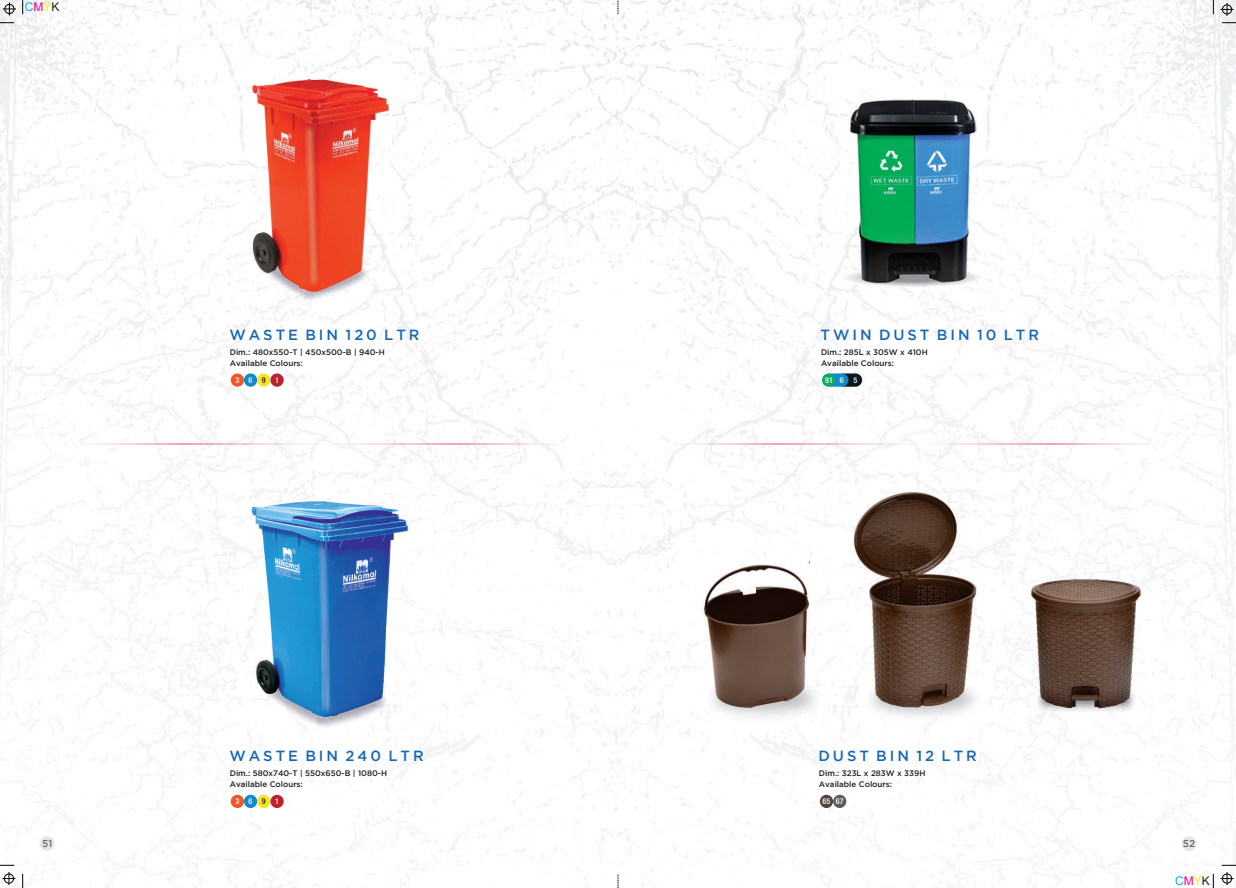
<style>
.page{position:relative;width:1236px;height:888px;background:#fff}
.page>*{position:absolute;margin:0;border:0;box-sizing:border-box;transform-origin:0 0}
.t1{font:500 14.7px "Gotham";letter-spacing:.2em;color:#1768b4}
.t2{font:12px "Arial";color:#00aeef}
.t3{font:500 10px "Gotham";color:#6c6d70}
.t4{font:500 8px/10.7px "Gotham";color:#231f20}
.t5{font:8px "Heavenetica Cond 6 Med SH";letter-spacing:1.165em;color:#fff}
.s1{color:#ed028c}
.s2{color:#fff101}
.s3{color:#231f20}
</style>
<div class="page">
<img style="left:0;top:0;width:1236px;height:887px">
<svg style="left:1213px;top:0;width:1px;height:14px"></svg>
<svg style="left:1222px;top:23px;width:14px;height:1px"></svg>
<svg style="left:1220px;top:3px;width:14px;height:13px"></svg>
<div style="left:1222px;top:5px;width:10px;height:9px;border:1px solid #000;border-radius:50%"></div>
<svg style="left:0;top:23px;width:14px;height:1px"></svg>
<svg style="left:23px;top:0;width:1px;height:14px"></svg>
<svg style="left:3px;top:2px;width:13px;height:14px"></svg>
<div style="left:5px;top:4px;width:9px;height:10px;border:1px solid #000;border-radius:50%"></div>
<svg style="left:618px;top:0;width:1px;height:14px"></svg>
<svg style="left:1213px;top:873px;width:1px;height:14px"></svg>
<svg style="left:1222px;top:864px;width:14px;height:1px"></svg>
<svg style="left:1220px;top:871px;width:14px;height:13px"></svg>
<div style="left:1222px;top:873px;width:10px;height:10px;border:1px solid #000;border-radius:50%"></div>
<svg style="left:23px;top:873px;width:1px;height:14px"></svg>
<svg style="left:0;top:864px;width:14px;height:1px"></svg>
<svg style="left:2px;top:871px;width:14px;height:13px"></svg>
<div style="left:4px;top:873px;width:10px;height:10px;border:1px solid #000;border-radius:50%"></div>
<svg style="left:618px;top:873px;width:1px;height:14px"></svg>
<img style="left:78px;top:443px;width:485px;height:1px">
<img style="left:293px;top:292px;width:80px;height:16px">
<img style="left:250px;top:248px;width:64px;height:55px">
<img style="left:252px;top:80px;width:136px;height:212px">
<img style="left:300px;top:123px;width:24px;height:165px">
<img style="left:237px;top:464px;width:178px;height:277px">
<img style="left:313px;top:539px;width:24px;height:176px">
<img style="left:673px;top:443px;width:485px;height:1px">
<div style="left:820px;top:794px;width:13px;height:13px;background:#55443c;border-radius:50%"></div>
<div style="left:833px;top:794px;width:13px;height:13px;background:#5b5d58;border-radius:50%"></div>
<img style="left:836px;top:92px;width:157px;height:200px">
<svg style="left:831px;top:373px;width:31px;height:13px"></svg>
<div style="left:822px;top:373px;width:13px;height:13px;background:#10aa63;border-radius:50%"></div>
<img style="left:1009px;top:567px;width:152px;height:153px">
<img style="left:861px;top:708px;width:122px;height:14px">
<img style="left:702px;top:673px;width:123px;height:50px">
<img style="left:850px;top:484px;width:159px;height:224px">
<img style="left:678px;top:561px;width:132px;height:155px">
<div style="left:40px;top:836px;width:14px;height:14px;background:#eae4e4;border-radius:50%"></div>
<div style="left:1182px;top:836px;width:14px;height:14px;background:#eae4e4;border-radius:50%"></div>
<div style="left:231px;top:373px;width:13px;height:13px;background:#f05728;border-radius:50%"></div>
<div style="left:244px;top:373px;width:13px;height:13px;background:#1289cb;border-radius:50%"></div>
<div style="left:257px;top:373px;width:13px;height:13px;background:#f7e223;border-radius:50%"></div>
<div style="left:270px;top:373px;width:14px;height:13px;background:#bc212d;border-radius:50%"></div>
<div style="left:231px;top:794px;width:13px;height:13px;background:#f05728;border-radius:50%"></div>
<div style="left:244px;top:794px;width:13px;height:13px;background:#1289cb;border-radius:50%"></div>
<div style="left:257px;top:794px;width:13px;height:13px;background:#f7e223;border-radius:50%"></div>
<div style="left:270px;top:794px;width:14px;height:13px;background:#bc212d;border-radius:50%"></div>
<h2 class="t2" style="left:25px;top:2px;width:36px">C<span class="s1">M</span><span class="s2">Y</span><span class="s3">K</span></h2>
<h1 class="t1" style="left:229px;top:329px;width:192px">WASTE BIN 120 LTR</h1>
<p class="t4" style="left:230px;top:347px;width:157px">Dim.: 480x550-T | 450x500-B | 940-H<br>Available Colours:</p>
<p class="t5" style="left:235px;top:375px;width:45px">36<span class="s3">9</span>1</p>
<h1 class="t1" style="left:229px;top:750px;width:196px">WASTE BIN 240 LTR</h1>
<p class="t4" style="left:230px;top:768px;width:159px">Dim.: 580x740-T | 550x650-B | 1080-H<br>Available Colours:</p>
<p class="t5" style="left:235px;top:796px;width:45px">36<span class="s3">9</span>1</p>
<h1 class="t1" style="left:821px;top:329px;width:220px">TWIN DUST BIN 10 LTR</h1>
<p class="t4" style="left:821px;top:347px;width:108px">Dim.: 285L x 305W x 410H<br>Available Colours:</p>
<p class="t5" style="left:825px;top:375px;width:34px">916 5</p>
<h1 class="t1" style="left:818px;top:750px;width:160px">DUST BIN 12 LTR</h1>
<p class="t4" style="left:819px;top:768px;width:108px">Dim.: 323L x 283W x 339H<br>Available Colours:</p>
<p class="t5" style="left:823px;top:796px;width:23px">65 67</p>
<p class="t3" style="left:42px;top:839px;width:12px">51</p>
<p class="t3" style="left:1183px;top:839px;width:14px">52</p>
<h2 class="t2" style="left:1175px;top:876px;width:36px">C<span class="s1">M</span><span class="s2">Y</span><span class="s3">K</span></h2>
</div>
